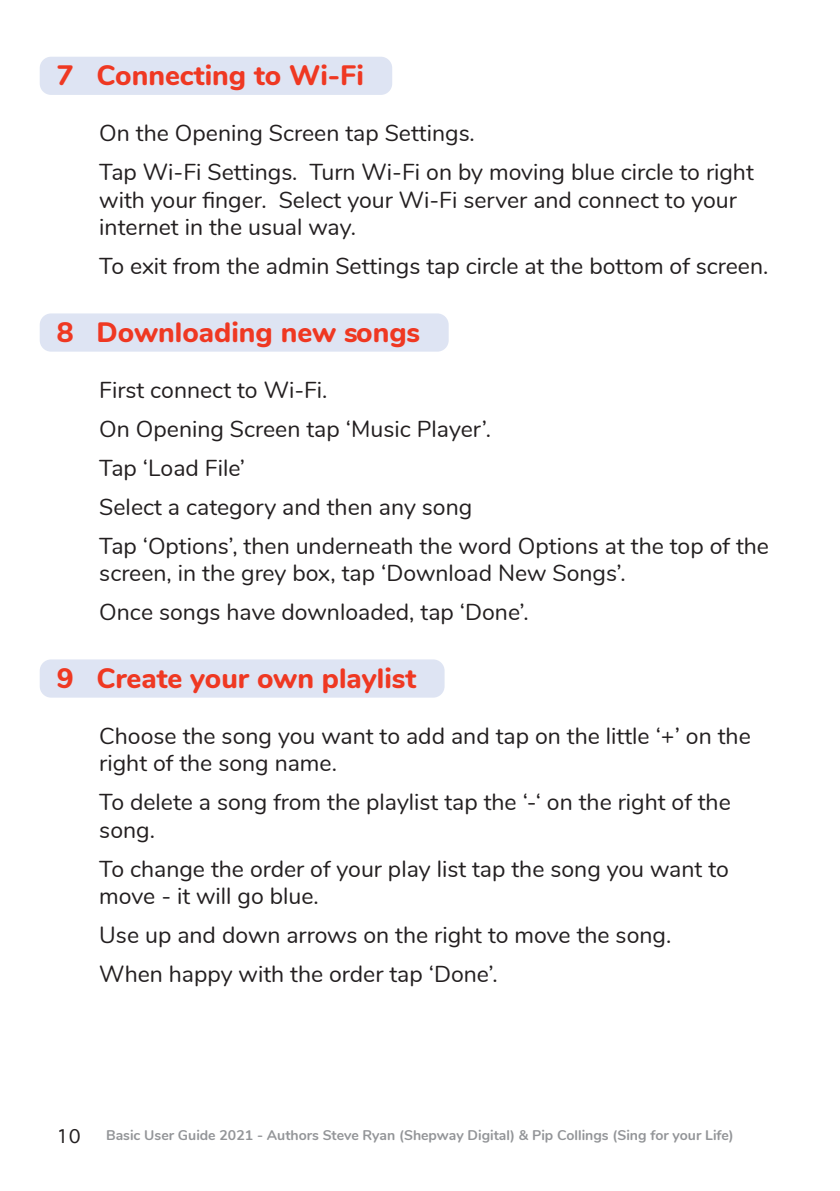
<style>
.page{position:relative;width:840px;height:1191px;background:#fff}
.page>*{position:absolute;margin:0;border:0;box-sizing:border-box;transform-origin:0 0}
.Heading_1{font:800 28px "Nunito";color:#ef3822}
.Text_1{font:23px/27.6px "Nunito";color:#231f20}
.t1{font:18px "Geneva";color:#231f20}
.t2{font:700 14px "Nunito";color:#939598}
</style>
<div class="page">
<div style="left:40px;top:57px;width:352px;height:38px;background:#dee4f3;border-radius:11px"></div>
<div style="left:40px;top:313px;width:408px;height:39px;background:#dee4f3;border-radius:11px"></div>
<div style="left:40px;top:659px;width:404px;height:38px;background:#dee4f3;border-radius:11px"></div>
<p class="Heading_1" style="left:57px;top:55px;width:308px">7 Connecting to Wi-Fi</p>
<p class="Text_1" style="left:99px;top:118px;width:377px">On the Opening Screen tap Settings.</p>
<p class="Text_1" style="left:99px;top:157px;width:655px">Tap Wi-Fi Settings. Turn Wi-Fi on by moving blue circle to right with your finger. Select your Wi-Fi server and connect to your internet in the usual way.</p>
<p class="Text_1" style="left:99px;top:251px;width:670px">To exit from the admin Settings tap circle at the bottom of screen.</p>
<p class="Heading_1" style="left:57px;top:311px;width:365px">8 Downloading new songs</p>
<p class="Text_1" style="left:99px;top:375px;width:230px">First connect to Wi-Fi.</p>
<p class="Text_1" style="left:99px;top:413px;width:393px">On Opening Screen tap ‘Music Player’.</p>
<p class="Text_1" style="left:99px;top:452px;width:147px">Tap ‘Load File’</p>
<p class="Text_1" style="left:99px;top:491px;width:374px">Select a category and then any song</p>
<p class="Text_1" style="left:99px;top:530px;width:670px">Tap ‘Options’, then underneath the word Options at the top of the screen, in the grey box, tap ‘Download New Songs’.</p>
<p class="Text_1" style="left:99px;top:597px;width:431px">Once songs have downloaded, tap ‘Done’.</p>
<p class="Heading_1" style="left:57px;top:657px;width:361px">9 Create your own playlist</p>
<p class="Text_1" style="left:99px;top:720px;width:652px">Choose the song you want to add and tap on the little ‘+’ on the right of the song name.</p>
<p class="Text_1" style="left:99px;top:787px;width:632px">To delete a song from the playlist tap the ‘-‘ on the right of the song.</p>
<p class="Text_1" style="left:99px;top:853px;width:630px">To change the order of your play list tap the song you want to move - it will go blue.</p>
<p class="Text_1" style="left:99px;top:920px;width:573px">Use up and down arrows on the right to move the song.</p>
<p class="Text_1" style="left:99px;top:959px;width:400px">When happy with the order tap ‘Done’.</p>
<p class="t1" style="left:57px;top:1126px;width:26px">10</p>
<p class="t2" style="left:106px;top:1124px;width:629px">Basic User Guide 2021 - Authors Steve Ryan (Shepway Digital) &amp; Pip Collings (Sing for your Life)</p>
</div>
